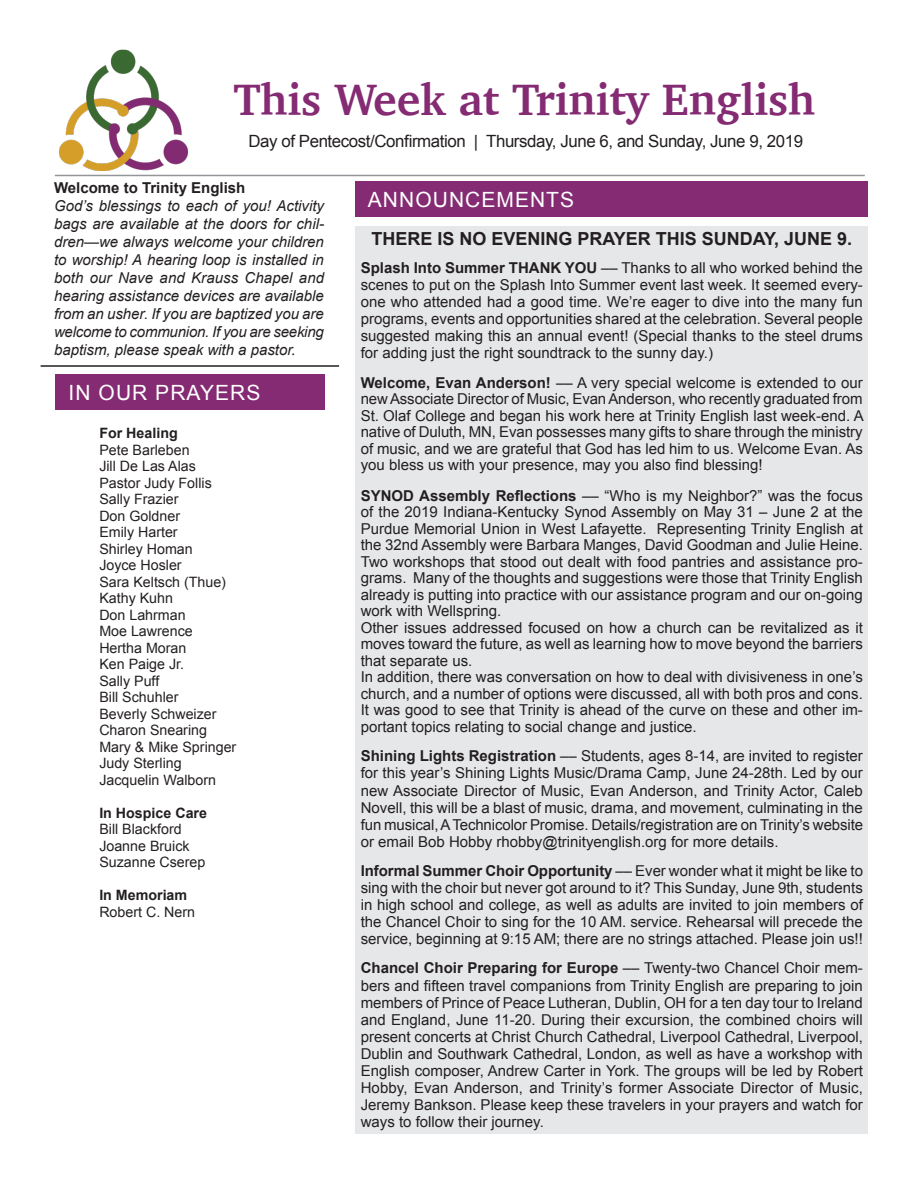
<style>
.page{position:relative;width:918px;height:1188px;background:#fff}
.page>*{position:absolute;margin:0;border:0;box-sizing:border-box;transform-origin:0 0}
.t1{font:700 45px "Charter";color:#842b73}
.t2{font:21px "Arial";letter-spacing:.05em;color:#fff}
.Copernicus_9_point_J{font:700 18px "Arial";color:#231f20}
.Center_Italic{font:16.8px "Arial";letter-spacing:-.025em;color:#231f20}
.Copernicus_9_point_J-2{font:15px/17.1px "Arial";color:#231f20;text-align:justify}
.Copernicus_9_point_J-3{font:italic 15px/18px "Arial";color:#231f20;text-align:justify}
.Copernicus_9_point_J-4{font:700 15px "Arial";color:#231f20}
.Copernicus_9_point_J-5{font:14.25px "Arial";color:#231f20}
.Copernicus_9_point_J-6{font:700 14.25px "Arial";color:#231f20}
.s1{font-family:"Athelas"}
.s2{font-weight:700}
</style>
<div class="page">
<div style="left:55px;top:375px;width:270px;height:35px;background:#842b73"></div>
<div style="left:355px;top:181px;width:513px;height:36px;background:#842b73"></div>
<hr style="left:55px;top:175px;width:810px;height:1px;background:#939598">
<div style="left:355px;top:227px;width:513px;height:907px;background:#e6e7e9"></div>
<img style="left:60px;top:49px;width:128px;height:126px">
<hr style="left:41px;top:365px;width:298px;height:2px;background:#231f20">
<p class="t1" style="left:233px;top:61px;width:583px">This Week at Trinity English</p>
<p class="Center_Italic" style="left:248px;top:130px;width:556px">Day of Pentecost/Confirmation | Thursday, June 6, and Sunday, June 9, 2019</p>
<p class="Copernicus_9_point_J-4" style="left:54px;top:177px;width:193px">Welcome to Trinity English</p>
<p class="Copernicus_9_point_J-3" style="left:54px;top:197px;width:272px">God’s blessings to each of you! Activity bags are available at the doors for chil&shy;dren—we always welcome your children to worship! A hearing loop is installed in both our Nave and Krauss Chapel and hearing assistance devices are available from an usher. If you are baptized you are welcome to communion. If you are seeking baptism, please speak with a pastor<span class="s1">.</span></p>
<p class="t2" style="left:69px;top:379px;width:193px">IN OUR PRAYERS</p>
<p class="Copernicus_9_point_J-6" style="left:99px;top:424px;width:80px">For Healing</p>
<p class="Copernicus_9_point_J-5" style="left:99px;top:440px;width:92px">Pete Barleben</p>
<p class="Copernicus_9_point_J-5" style="left:99px;top:457px;width:98px">Jill De Las Alas</p>
<p class="Copernicus_9_point_J-5" style="left:99px;top:473px;width:114px">Pastor Judy Follis</p>
<p class="Copernicus_9_point_J-5" style="left:99px;top:490px;width:81px">Sally Frazier</p>
<p class="Copernicus_9_point_J-5" style="left:99px;top:506px;width:82px">Don Goldner</p>
<p class="Copernicus_9_point_J-5" style="left:99px;top:523px;width:80px">Emily Harter</p>
<p class="Copernicus_9_point_J-5" style="left:99px;top:539px;width:95px">Shirley Homan</p>
<p class="Copernicus_9_point_J-5" style="left:99px;top:556px;width:84px">Joyce Hosler</p>
<p class="Copernicus_9_point_J-5" style="left:99px;top:572px;width:128px">Sara Keltsch (Thue)</p>
<p class="Copernicus_9_point_J-5" style="left:99px;top:589px;width:75px">Kathy Kuhn</p>
<p class="Copernicus_9_point_J-5" style="left:99px;top:605px;width:88px">Don Lahrman</p>
<p class="Copernicus_9_point_J-5" style="left:99px;top:622px;width:95px">Moe Lawrence</p>
<p class="Copernicus_9_point_J-5" style="left:99px;top:638px;width:89px">Hertha Moran</p>
<p class="Copernicus_9_point_J-5" style="left:99px;top:655px;width:86px">Ken Paige Jr.</p>
<p class="Copernicus_9_point_J-5" style="left:99px;top:671px;width:61px">Sally Puff</p>
<p class="Copernicus_9_point_J-5" style="left:99px;top:688px;width:81px">Bill Schuhler</p>
<p class="Copernicus_9_point_J-5" style="left:99px;top:704px;width:119px">Beverly Schweizer</p>
<p class="Copernicus_9_point_J-5" style="left:99px;top:721px;width:109px">Charon Snearing</p>
<p class="Copernicus_9_point_J-5" style="left:99px;top:737px;width:138px">Mary &amp; Mike Springer</p>
<p class="Copernicus_9_point_J-5" style="left:99px;top:754px;width:84px">Judy Sterling</p>
<p class="Copernicus_9_point_J-5" style="left:99px;top:770px;width:118px">Jacquelin Walborn</p>
<p class="Copernicus_9_point_J-6" style="left:99px;top:803px;width:109px">In Hospice Care</p>
<p class="Copernicus_9_point_J-5" style="left:99px;top:820px;width:84px">Bill Blackford</p>
<p class="Copernicus_9_point_J-5" style="left:99px;top:836px;width:92px">Joanne Bruick</p>
<p class="Copernicus_9_point_J-5" style="left:99px;top:853px;width:108px">Suzanne Cserep</p>
<p class="Copernicus_9_point_J-6" style="left:99px;top:886px;width:89px">In Memoriam</p>
<p class="Copernicus_9_point_J-5" style="left:99px;top:902px;width:97px">Robert C. Nern</p>
<p class="t2" style="left:368px;top:186px;width:208px">ANNOUNCEMENTS</p>
<p class="Copernicus_9_point_J" style="left:371px;top:227px;width:482px">THERE IS NO EVENING PRAYER THIS SUNDAY, JUNE 9.</p>
<p class="Copernicus_9_point_J-2" style="left:361px;top:259px;width:504px"><span class="s2">Splash Into Summer THANK YOU</span> –– Thanks to all who worked behind the scenes to put on the Splash Into Summer event last week. It seemed every&shy;one who attended had a good time. We’re eager to dive into the many fun programs, events and opportunities shared at the celebration. Several people suggested making this an annual event! (Special thanks to the steel drums for adding just the right soundtrack to the sunny day.)</p>
<p class="Copernicus_9_point_J-2" style="left:361px;top:374px;width:505px;line-height:16.5px"><span class="s2">Welcome, Evan Anderson!</span> –– A very special welcome is extended to our new Associate Director of Music, Evan Anderson, who recently graduated from St. Olaf College and began his work here at Trinity English last week-end. A native of Duluth, MN, Evan possesses many gifts to share through the ministry of music, and we are grateful that God has led him to us. Welcome Evan. As you bless us with your presence, may you also find blessing!</p>
<p class="Copernicus_9_point_J-2" style="left:361px;top:487px;width:504px;line-height:16.5px"><span class="s2">SYNOD Assembly Reflections</span> –– “Who is my Neighbor?” was the focus of the 2019 Indiana-Kentucky Synod Assembly on May 31 – June 2 at the Purdue Memorial Union in West Lafayette. Representing Trinity English at the 32nd Assembly were Barbara Manges, David Goodman and Julie Heine.</p>
<p class="Copernicus_9_point_J-2" style="left:361px;top:553px;width:504px;line-height:16.5px">Two workshops that stood out dealt with food pantries and assistance pro&shy;grams. Many of the thoughts and suggestions were those that Trinity English already is putting into practice with our assistance program and our on-going work with Wellspring.</p>
<p class="Copernicus_9_point_J-2" style="left:361px;top:619px;width:504px;line-height:16.5px">Other issues addressed focused on how a church can be revitalized as it moves toward the future, as well as learning how to move beyond the barriers that separate us.</p>
<p class="Copernicus_9_point_J-2" style="left:361px;top:669px;width:504px;line-height:16.5px">In addition, there was conversation on how to deal with divisiveness in one’s church, and a number of options were discussed, all with both pros and cons.</p>
<p class="Copernicus_9_point_J-2" style="left:361px;top:701px;width:504px">It was good to see that Trinity is ahead of the curve on these and other im&shy;portant topics relating to social change and justice.</p>
<p class="Copernicus_9_point_J-2" style="left:361px;top:748px;width:504px"><span class="s2">Shining Lights Registration</span> –– Students, ages 8-14, are invited to register for this year’s Shining Lights Music/Drama Camp, June 24-28th. Led by our new Associate Director of Music, Evan Anderson, and Trinity Actor, Caleb Novell, this will be a blast of music, drama, and movement, culminating in the fun musical, A Technicolor Promise. Details/registration are on Trinity’s website or email Bob Hobby rhobby@trinityenglish.org for more details.</p>
<p class="Copernicus_9_point_J-2" style="left:361px;top:862px;width:504px"><span class="s2">Informal Summer Choir Opportunity</span> –– Ever wonder what it might be like to sing with the choir but never got around to it? This Sunday, June 9th, students in high school and college, as well as adults are invited to join members of the Chancel Choir to sing for the 10 AM. service. Rehearsal will precede the service, beginning at 9:15 AM; there are no strings attached. Please join us!!</p>
<p class="Copernicus_9_point_J-2" style="left:361px;top:960px;width:504px"><span class="s2">Chancel Choir Preparing for Europe</span> –– Twenty-two Chancel Choir mem&shy;bers and fifteen travel companions from Trinity English are preparing to join members of Prince of Peace Lutheran, Dublin, OH for a ten day tour to Ireland and England, June 11-20. During their excursion, the combined choirs will present concerts at Christ Church Cathedral, Liverpool Cathedral, Liverpool, Dublin and Southwark Cathedral, London, as well as have a workshop with English composer, Andrew Carter in York. The groups will be led by Robert Hobby, Evan Anderson, and Trinity’s former Associate Director of Music, Jeremy Bankson. Please keep these travelers in your prayers and watch for ways to follow their journey.</p>
</div>
